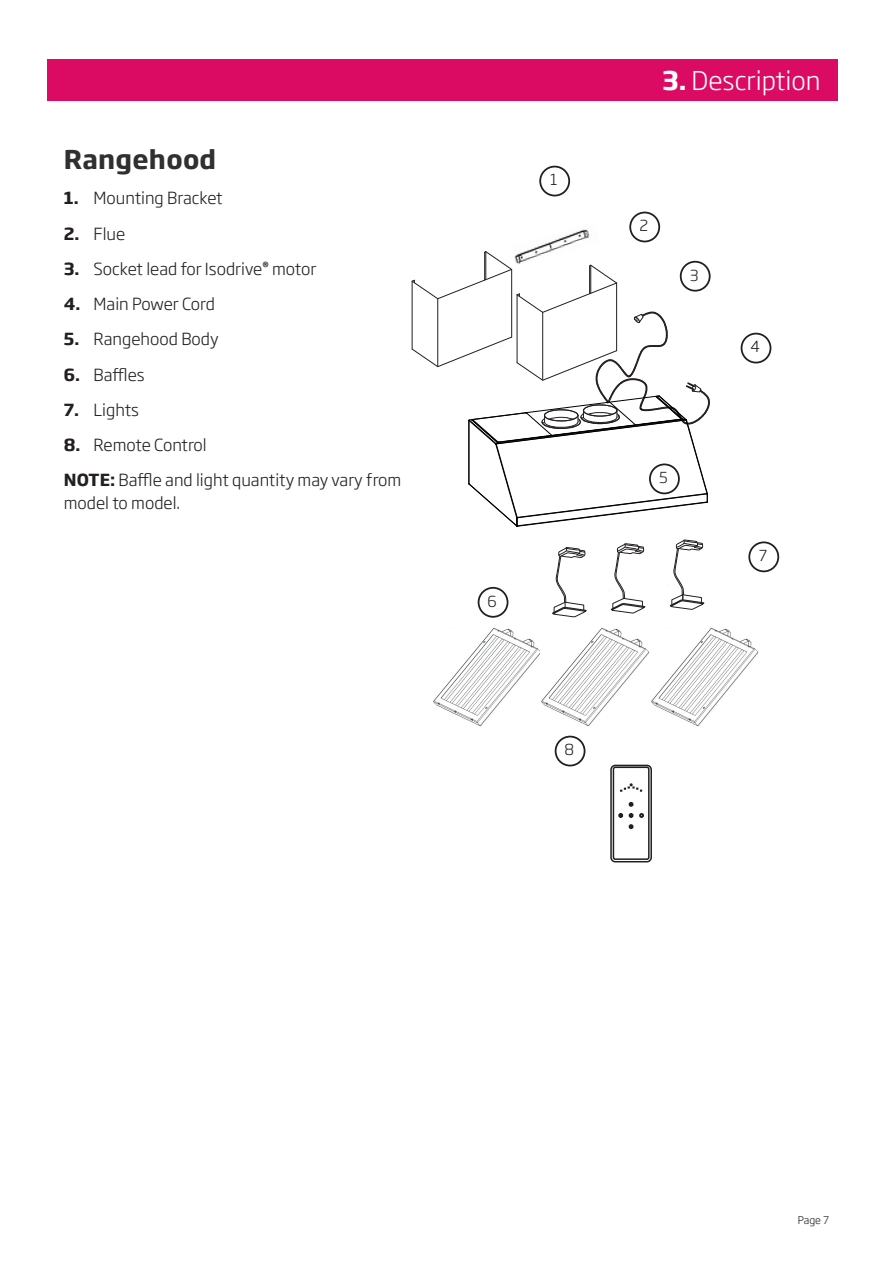
<style>
.page{position:relative;width:893px;height:1263px;background:#fff}
.page>*{position:absolute;margin:0;border:0;box-sizing:border-box;transform-origin:0 0}
.t1{font:300 25.5px "Soho Gothic Pro";color:#fff}
.t2{font:700 25.5px "Soho Gothic Pro";letter-spacing:.01em;color:#312f30}
.t3{font:300 16.5px/35.2px "Soho Gothic Pro";color:#231f20}
.t4{font:300 15px "Soho Gothic Pro";color:#231f20}
.t5{font:300 10.5px "Soho Gothic Pro";color:#231f20}
.s1{font-weight:700}
</style>
<div class="page">
<div style="left:47px;top:60px;width:791px;height:41px;background:#db0a62"></div>
<img style="left:527px;top:229px;width:63px;height:22px">
<img style="left:433px;top:627px;width:107px;height:99px">
<img style="left:541px;top:627px;width:109px;height:99px">
<img style="left:651px;top:627px;width:108px;height:99px">
<div style="left:539px;top:166px;width:31px;height:30px;border:2px solid #231f20;border-radius:50%"></div>
<div style="left:629px;top:212px;width:31px;height:30px;border:2px solid #231f20;border-radius:50%"></div>
<div style="left:680px;top:261px;width:31px;height:31px;border:2px solid #231f20;border-radius:50%"></div>
<div style="left:741px;top:333px;width:30px;height:30px;border:2px solid #231f20;border-radius:50%"></div>
<div style="left:748px;top:541px;width:31px;height:31px;border:2px solid #231f20;border-radius:50%"></div>
<div style="left:555px;top:736px;width:30px;height:30px;border:2px solid #231f20;border-radius:50%"></div>
<svg style="left:610px;top:764px;width:42px;height:99px"></svg>
<svg style="left:411px;top:251px;width:299px;height:367px"></svg>
<h1 class="t2" style="left:64px;top:139px;width:154px">Rangehood</h1>
<p class="t3" style="left:64px;top:180px;width:160px"><span class="s1">1.</span> Mounting Bracket</p>
<p class="t3" style="left:64px;top:215px;width:63px"><span class="s1">2.</span> Flue</p>
<p class="t3" style="left:64px;top:250px;width:254px"><span class="s1">3.</span> Socket lead for Isodrive<sup>®</sup> motor</p>
<p class="t3" style="left:64px;top:285px;width:153px"><span class="s1">4.</span> Main Power Cord</p>
<p class="t3" style="left:64px;top:321px;width:156px"><span class="s1">5.</span> Rangehood Body</p>
<p class="t3" style="left:64px;top:356px;width:82px"><span class="s1">6.</span> Baffles</p>
<p class="t3" style="left:64px;top:391px;width:77px"><span class="s1">7.</span> Lights</p>
<p class="t3" style="left:64px;top:426px;width:339px"><span class="s1">8.</span> Remote Control<br><span class="s1">NOTE:</span> Baffle and light quantity may vary from</p>
<p class="t3" style="left:64px;top:484px;width:118px">model to model.</p>
<p class="t4" style="left:550px;top:168px;width:9px">1</p>
<p class="t4" style="left:487px;top:589px;width:11px">6</p>
<p class="t4" style="left:564px;top:738px;width:11px">8</p>
<h1 class="t1" style="left:662px;top:61px;width:160px"><span class="s1">3.</span> Description</h1>
<p class="t4" style="left:639px;top:214px;width:10px">2</p>
<p class="t4" style="left:690px;top:263px;width:10px">3</p>
<p class="t4" style="left:659px;top:466px;width:10px">5</p>
<p class="t4" style="left:750px;top:335px;width:11px">4</p>
<p class="t4" style="left:759px;top:544px;width:10px">7</p>
<p class="t5" style="left:798px;top:1212px;width:33px">Page 7</p>
</div>
